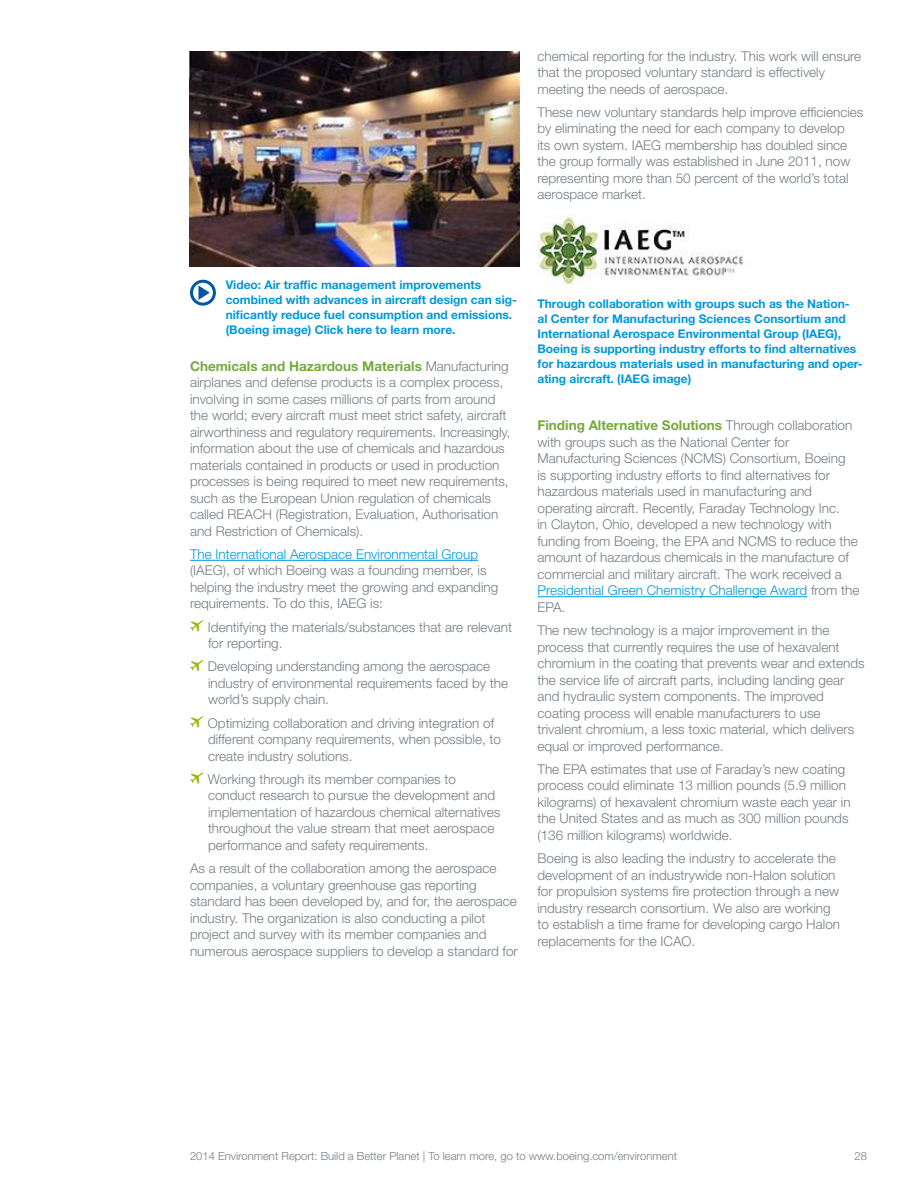
<style>
.page{position:relative;width:918px;height:1188px;background:#fff}
.page>*{position:absolute;margin:0;border:0;box-sizing:border-box;transform-origin:0 0}
.t1{font:300 13.5px/16.5px "Helvetica Neue LT Std";color:#737c82}
.t2{font:700 12px/15px "Helvetica Neue LT Std";color:#0097db}
.t3{font:300 11.25px "Helvetica Neue LT Std";color:#737c82}
.s1{font-weight:700;color:#75aa3a}
.s2{color:#0097db}
</style>
<div class="page">
<hr style="left:190px;top:560px;width:288px;height:1px;background:#0097db">
<svg style="left:190px;top:620px;width:13px;height:12px"></svg>
<svg style="left:190px;top:660px;width:13px;height:11px"></svg>
<svg style="left:190px;top:716px;width:13px;height:12px"></svg>
<svg style="left:190px;top:773px;width:13px;height:11px"></svg>
<hr style="left:538px;top:596px;width:269px;height:1px;background:#0097db">
<img style="left:538px;top:215px;width:206px;height:70px">
<img style="left:190px;top:51px;width:329px;height:216px">
<div style="left:190px;top:280px;width:26px;height:26px;border:3px solid #0057a4;border-radius:50%"></div>
<svg style="left:198px;top:285px;width:12px;height:15px"></svg>
<p class="t1" style="left:538px;top:47px;width:325px">chemical reporting for the industry. This work will ensure that the proposed voluntary standard is effectively meeting the needs of aerospace.</p>
<p class="t1" style="left:538px;top:104px;width:327px">These new voluntary standards help improve efficiencies by eliminating the need for each company to develop<br>its own system. IAEG membership has doubled since the group formally was established in June 2011, now representing more than 50 percent of the world’s total aerospace market.</p>
<p class="t2" style="left:226px;top:277px;width:293px">Video: Air traffic management improvements combined with advances in aircraft design can sig&shy;nificantly reduce fuel consumption and emissions. (Boeing image) Click here to learn more.</p>
<p class="t1" style="left:190px;top:357px;width:322px"><span class="s1">Chemicals and Hazardous Materials</span> Manufacturing airplanes and defense products is a complex process, involving in some cases millions of parts from around the world; every aircraft must meet strict safety, aircraft airworthiness and regulatory requirements. Increasingly, information about the use of chemicals and hazardous materials contained in products or used in production processes is being required to meet new requirements, such as the European Union regulation of chemicals called REACH (Registration, Evaluation, Authorisation and Restriction of Chemicals).</p>
<p class="t1" style="left:190px;top:546px;width:310px"><span class="s2">The International Aerospace Environmental Group </span>(IAEG), of which Boeing was a founding member, is helping the industry meet the growing and expanding requirements. To do this, IAEG is:</p>
<p class="t1" style="left:208px;top:618px;width:306px">Identifying the materials/substances that are relevant for reporting.</p>
<p class="t1" style="left:208px;top:658px;width:302px">Developing understanding among the aerospace industry of environmental requirements faced by the world’s supply chain.</p>
<p class="t1" style="left:208px;top:714px;width:295px">Optimizing collaboration and driving integration of different company requirements, when possible, to create industry solutions.</p>
<p class="t1" style="left:208px;top:771px;width:294px">Working through its member companies to conduct research to pursue the development and implementation of hazardous chemical alternatives throughout the value stream that meet aerospace performance and safety requirements.</p>
<p class="t1" style="left:190px;top:860px;width:329px">As a result of the collaboration among the aerospace companies, a voluntary greenhouse gas reporting standard has been developed by, and for, the aerospace industry. The organization is also conducting a pilot project and survey with its member companies and numerous aerospace suppliers to develop a standard for</p>
<p class="t2" style="left:537px;top:296px;width:327px">Through collaboration with groups such as the Nation-<br>al Center for Manufacturing Sciences Consortium and International Aerospace Environmental Group (IAEG), Boeing is supporting industry efforts to find alternatives for hazardous materials used in manufacturing and oper&shy;ating aircraft. (IAEG image)</p>
<p class="t1" style="left:538px;top:417px;width:323px"><span class="s1">Finding Alternative Solutions</span> Through collaboration with groups such as the National Center for Manufacturing Sciences (NCMS) Consortium, Boeing<br>is supporting industry efforts to find alternatives for hazardous materials used in manufacturing and operating aircraft. Recently, Faraday Technology Inc.<br>in Clayton, Ohio, developed a new technology with funding from Boeing, the EPA and NCMS to reduce the amount of hazardous chemicals in the manufacture of commercial and military aircraft. The work received a <span class="s2">Presidential Green Chemistry Challenge Award</span> from the EPA.</p>
<p class="t1" style="left:538px;top:622px;width:329px">The new technology is a major improvement in the process that currently requires the use of hexavalent chromium in the coating that prevents wear and extends the service life of aircraft parts, including landing gear and hydraulic system components. The improved coating process will enable manufacturers to use trivalent chromium, a less toxic material, which delivers equal or improved performance.</p>
<p class="t1" style="left:538px;top:760px;width:315px">The EPA estimates that use of Faraday’s new coating process could eliminate 13 million pounds (5.9 million kilograms) of hexavalent chromium waste each year in the United States and as much as 300 million pounds (136 million kilograms) worldwide.</p>
<p class="t1" style="left:538px;top:850px;width:304px">Boeing is also leading the industry to accelerate the development of an industrywide non-Halon solution for propulsion systems fire protection through a new industry research consortium. We also are working to establish a time frame for developing cargo Halon replacements for the ICAO.</p>
<p class="t3" style="left:190px;top:1149px;width:489px">2014 Environment Report: Build a Better Planet | To learn more, go to www.boeing.com/environment</p>
<p class="t3" style="left:854px;top:1149px;width:14px">28</p>
</div>
